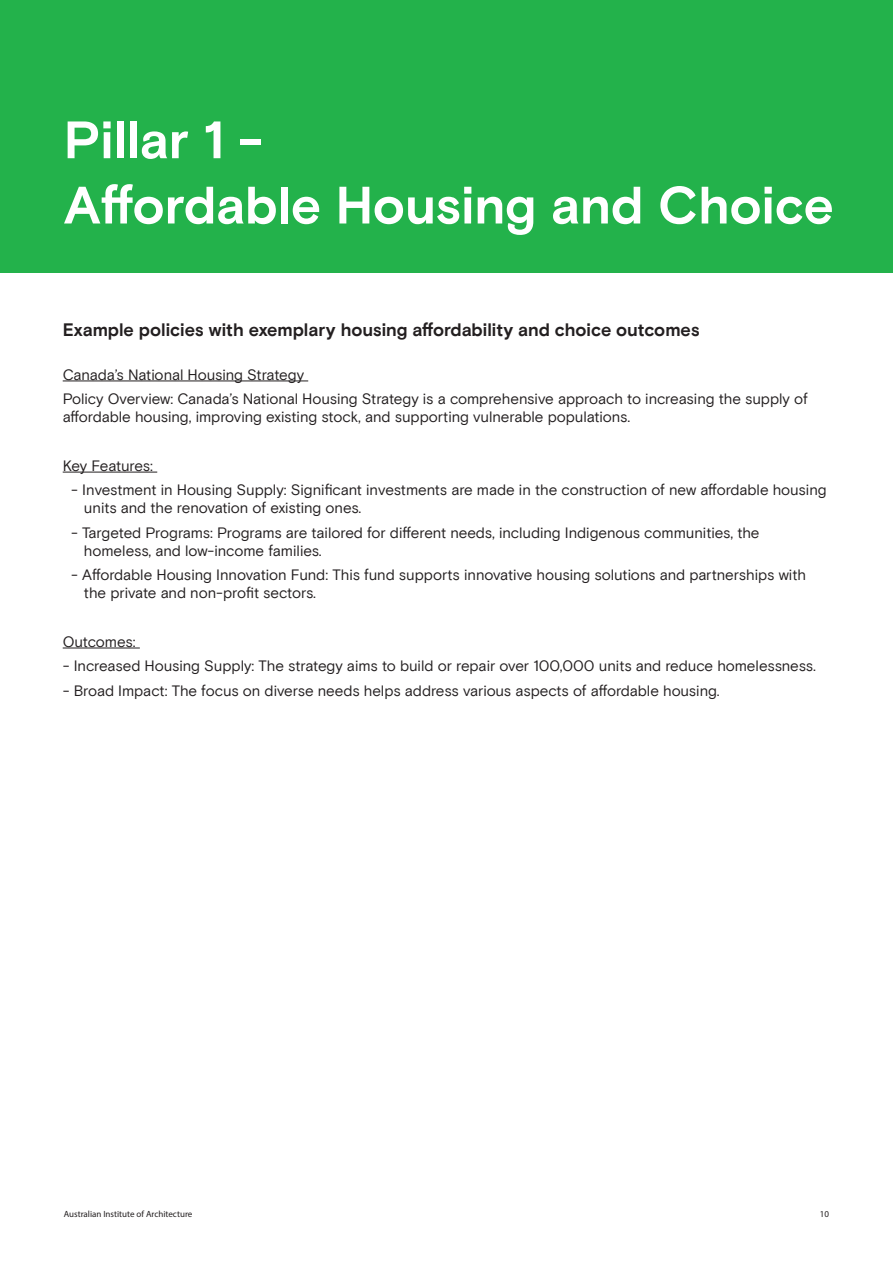
<style>
.page{position:relative;width:893px;height:1263px;background:#fff}
.page>*{position:absolute;margin:0;border:0;box-sizing:border-box;transform-origin:0 0}
._3_Main_Header{font:700 52.5px "Basis Grotesque Pro";color:#fff}
.Bodycopy_Indented{font:700 18px "Basis Grotesque Pro";color:#231f20}
.Bodycopy_Indented-2{font:15px/18px "Basis Grotesque Pro";letter-spacing:-.01em;color:#231f20}
.t1{font:9px "Myriad Pro";color:#231f20}
</style>
<div class="page">
<div style="left:0;top:0;width:893px;height:272px;background:#23b24b"></div>
<hr style="left:63px;top:381px;width:245px;height:1px;background:#231f20">
<hr style="left:63px;top:472px;width:94px;height:1px;background:#231f20">
<hr style="left:63px;top:648px;width:77px;height:1px;background:#231f20">
<p class="_3_Main_Header" style="left:64px;top:109px;width:201px">Pillar 1 -</p>
<p class="_3_Main_Header" style="left:64px;top:174px;width:771px">Affordable Housing and Choice</p>
<p class="Bodycopy_Indented" style="left:63px;top:319px;width:638px">Example policies with exemplary housing affordability and choice outcomes</p>
<p class="Bodycopy_Indented-2" style="left:63px;top:366px;width:243px">Canada’s National Housing Strategy</p>
<p class="Bodycopy_Indented-2" style="left:63px;top:390px;width:746px">Policy Overview: Canada’s National Housing Strategy is a comprehensive approach to increasing the supply of affordable housing, improving existing stock, and supporting vulnerable populations.</p>
<p class="Bodycopy_Indented-2" style="left:63px;top:457px;width:92px">Key Features:</p>
<p class="Bodycopy_Indented-2" style="left:84px;top:481px;width:744px;text-indent:-13px">- Investment in Housing Supply: Significant investments are made in the construction of new affordable housing units and the renovation of existing ones.</p>
<p class="Bodycopy_Indented-2" style="left:84px;top:524px;width:677px;text-indent:-13px">- Targeted Programs: Programs are tailored for different needs, including Indigenous communities, the homeless, and low-income families.</p>
<p class="Bodycopy_Indented-2" style="left:84px;top:566px;width:724px;text-indent:-13px">- Affordable Housing Innovation Fund: This fund supports innovative housing solutions and partnerships with the private and non-profit sectors.</p>
<p class="Bodycopy_Indented-2" style="left:63px;top:633px;width:74px">Outcomes:</p>
<p class="Bodycopy_Indented-2" style="left:63px;top:657px;width:755px">- Increased Housing Supply: The strategy aims to build or repair over 100,000 units and reduce homelessness.</p>
<p class="Bodycopy_Indented-2" style="left:63px;top:682px;width:658px">- Broad Impact: The focus on diverse needs helps address various aspects of affordable housing.</p>
<p class="t1" style="left:64px;top:1209px;width:130px">Australian Institute of Architecture</p>
<p class="t1" style="left:820px;top:1209px;width:11px">10</p>
</div>
